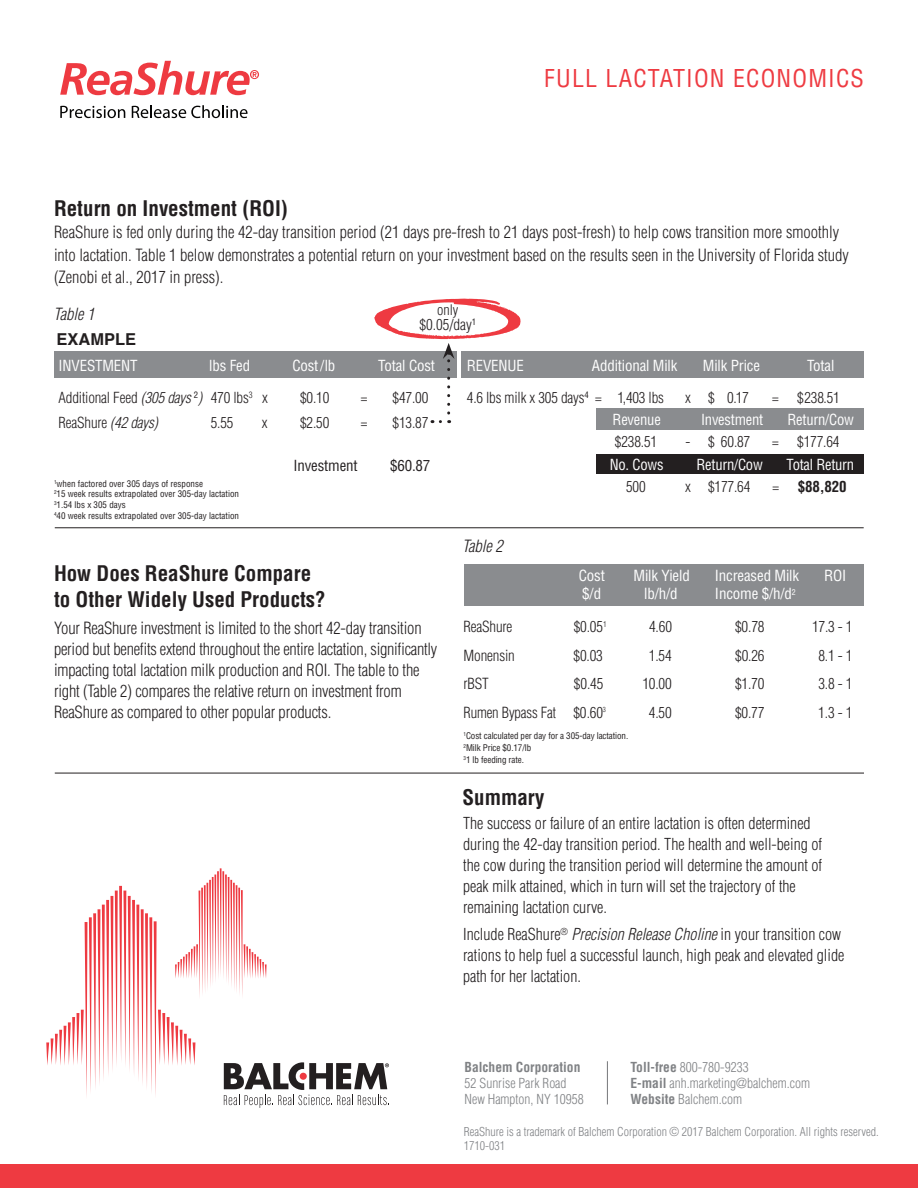
<style>
.page{position:relative;width:918px;height:1188px;background:#fff}
.page>*{position:absolute;margin:0;border:0;box-sizing:border-box;transform-origin:0 0}
.t1{font:condensed 24px "Helvetica";letter-spacing:.05em;color:#ee3a41}
.t2{font:700 condensed 21px/25.2px "Helvetica";color:#231f20}
.t3{font:300 condensed 16.5px/21px "Helvetica";letter-spacing:-.01em;color:#231f20}
.t4{font:italic 300 condensed 16.5px "Helvetica";color:#231f20}
.t5{font:700 16.35px "Helvetica";color:#231f20}
.t6{font:italic 300 condensed 16.35px "Helvetica";color:#231f20}
.t7{font:300 condensed 16.2px/21px "Helvetica";color:#231f20}
.t8{font:300 condensed 15px "Helvetica";letter-spacing:-.01em;color:#231f20}
.t9{font:condensed 15px "Helvetica";letter-spacing:-.01em;color:#fff}
.t10{font:300 condensed 14.85px "Helvetica";letter-spacing:-.01em;color:#231f20}
.t11{font:condensed 14.85px "Helvetica";letter-spacing:-.01em;color:#fff}
.t12{font:condensed 14.85px "Helvetica";letter-spacing:-.01em;color:#231f20}
.t13{font:700 condensed 14.85px "Helvetica";color:#231f20}
.t14{font:300 condensed 14.25px "Helvetica";color:#231f20}
.t15{font:300 condensed 13.5px/16.2px "Helvetica";color:#808285}
.t16{font:700 condensed 13.5px "Helvetica";color:#808285}
.t17{font:300 condensed 12px/14.4px "Helvetica";color:#808285}
.t18{font:condensed 9px/10.8px "Helvetica";color:#231f20}
.s1{font-style:italic}
.s2{font-weight:700}
</style>
<div class="page">
<div style="left:0;top:1165px;width:918px;height:23px;background:#ee3a41"></div>
<hr style="left:607px;top:1061px;width:1px;height:43px;background:#757679">
<hr style="left:55px;top:773px;width:809px;height:1px;background:#231f20">
<hr style="left:55px;top:527px;width:809px;height:1px;background:#231f20">
<svg style="left:60px;top:106px;width:65px;height:12px"></svg>
<svg style="left:132px;top:105px;width:116px;height:13px"></svg>
<svg style="left:60px;top:61px;width:199px;height:34px"></svg>
<div style="left:596px;top:408px;width:268px;height:21px;background:#8a8c8f"></div>
<div style="left:596px;top:454px;width:268px;height:20px;background:#231f20"></div>
<div style="left:54px;top:351px;width:402px;height:26px;background:#8a8c8f"></div>
<div style="left:462px;top:351px;width:402px;height:26px;background:#8a8c8f"></div>
<svg style="left:440px;top:420px;width:10px;height:3px"></svg>
<svg style="left:374px;top:298px;width:147px;height:115px"></svg>
<svg style="left:46px;top:868px;width:343px;height:240px"></svg>
<div style="left:465px;top:564px;width:399px;height:42px;background:#8a8c8f"></div>
<h1 class="t1" style="left:544px;top:64px;width:321px">FULL LACTATION ECONOMICS</h1>
<p class="t2" style="left:54px;top:196px;width:235px">Return on Investment (ROI)</p>
<p class="t3" style="left:54px;top:221px;width:796px;line-height:22.5px">ReaShure is fed only during the 42-day transition period (21 days pre-fresh to 21 days post-fresh) to help cows transition more smoothly into lactation. Table 1 below demonstrates a potential return on your investment based on the results seen in the University of Florida study (Zenobi et al., 2017 in press).</p>
<p class="t6" style="left:54px;top:304px;width:42px">Table 1</p>
<p class="t5" style="left:57px;top:326px;width:81px">EXAMPLE</p>
<p class="t11" style="left:59px;top:357px;width:81px">INVESTMENT</p>
<p class="t11" style="left:209px;top:357px;width:42px">lbs Fed</p>
<p class="t11" style="left:292px;top:357px;width:45px">Cost/lb</p>
<p class="t11" style="left:378px;top:357px;width:58px">Total Cost</p>
<p class="t10" style="left:59px;top:388px;width:211px">Additional Feed <span class="s1">(305 days</span> <sup>2</sup><span class="s1">)</span> 470 lbs<sup>3</sup> x</p>
<p class="t10" style="left:300px;top:388px;width:31px">$0.10</p>
<p class="t10" style="left:361px;top:388px;width:8px">=</p>
<p class="t10" style="left:393px;top:388px;width:37px">$47.00</p>
<p class="t10" style="left:59px;top:414px;width:101px">ReaShure <span class="s1">(42 days)</span></p>
<p class="t10" style="left:211px;top:414px;width:24px">5.55</p>
<p class="t10" style="left:262px;top:414px;width:7px">x</p>
<p class="t10" style="left:300px;top:414px;width:31px">$2.50</p>
<p class="t10" style="left:361px;top:414px;width:8px">=</p>
<p class="t10" style="left:393px;top:414px;width:37px">$13.87</p>
<p class="t12" style="left:294px;top:457px;width:66px">Investment</p>
<p class="t12" style="left:390px;top:457px;width:42px">$60.87</p>
<p class="t11" style="left:610px;top:455px;width:55px">No. Cows</p>
<p class="t11" style="left:697px;top:455px;width:68px">Return/Cow</p>
<p class="t11" style="left:787px;top:455px;width:69px">Total Return</p>
<p class="t10" style="left:626px;top:478px;width:21px">500</p>
<p class="t10" style="left:685px;top:478px;width:67px">x $177.64</p>
<p class="t10" style="left:772px;top:478px;width:8px">=</p>
<p class="t13" style="left:798px;top:478px;width:50px">$88,820</p>
<p class="t14" style="left:437px;top:301px;width:23px">only</p>
<p class="t8" style="left:419px;top:316px;width:58px">$0.05/day<sup>1</sup></p>
<p class="t11" style="left:467px;top:357px;width:59px">REVENUE</p>
<p class="t11" style="left:592px;top:357px;width:87px">Additional Milk</p>
<p class="t11" style="left:703px;top:357px;width:59px">Milk Price</p>
<p class="t11" style="left:807px;top:357px;width:29px">Total</p>
<p class="t10" style="left:467px;top:388px;width:199px">4.6 lbs milk x 305 days<sup>4</sup> = 1,403 lbs</p>
<p class="t10" style="left:685px;top:388px;width:65px">x $ 0.17</p>
<p class="t10" style="left:772px;top:388px;width:69px">= $238.51</p>
<p class="t11" style="left:613px;top:410px;width:50px">Revenue</p>
<p class="t11" style="left:701px;top:410px;width:64px">Investment</p>
<p class="t11" style="left:788px;top:410px;width:68px">Return/Cow</p>
<p class="t10" style="left:615px;top:433px;width:44px">$238.51</p>
<p class="t10" style="left:685px;top:433px;width:66px">- $ 60.87</p>
<p class="t10" style="left:772px;top:433px;width:69px">= $177.64</p>
<p class="t18" style="left:54px;top:478px;width:187px"><sup>1</sup>when factored over 305 days of response<br><sup>2</sup>15 week results extrapolated over 305-day lactation <sup>3</sup>1.54 lbs x 305 days<br><sup>4</sup>40 week results extrapolated over 305-day lactation</p>
<p class="t2" style="left:54px;top:561px;width:273px">How Does ReaShure Compare to Other Widely Used Products?</p>
<p class="t3" style="left:54px;top:618px;width:385px">Your ReaShure investment is limited to the short 42-day transition period but benefits extend throughout the entire lactation, significantly impacting total lactation milk production and ROI. The table to the right (Table 2) compares the relative return on investment from ReaShure as compared to other popular products.</p>
<p class="t4" style="left:462px;top:536px;width:42px">Table 2</p>
<p class="t9" style="left:579px;top:567px;width:28px">Cost</p>
<p class="t9" style="left:634px;top:567px;width:58px">Milk Yield</p>
<p class="t9" style="left:715px;top:567px;width:86px">Increased Milk</p>
<p class="t9" style="left:824px;top:567px;width:24px">ROI</p>
<p class="t9" style="left:582px;top:585px;width:20px">$/d</p>
<p class="t9" style="left:644px;top:585px;width:35px">lb/h/d</p>
<p class="t9" style="left:715px;top:585px;width:82px">Income $/h/d<sup>2</sup></p>
<p class="t8" style="left:464px;top:618px;width:50px">ReaShure</p>
<p class="t8" style="left:574px;top:618px;width:34px">$0.05<sup>1</sup></p>
<p class="t8" style="left:649px;top:618px;width:24px">4.60</p>
<p class="t8" style="left:735px;top:618px;width:31px">$0.78</p>
<p class="t8" style="left:812px;top:618px;width:42px">17.3 - 1</p>
<p class="t8" style="left:463px;top:646px;width:53px">Monensin</p>
<p class="t8" style="left:574px;top:646px;width:31px">$0.03</p>
<p class="t8" style="left:649px;top:646px;width:24px">1.54</p>
<p class="t8" style="left:735px;top:646px;width:31px">$0.26</p>
<p class="t8" style="left:818px;top:646px;width:36px">8.1 - 1</p>
<p class="t8" style="left:463px;top:675px;width:27px">rBST</p>
<p class="t8" style="left:574px;top:675px;width:31px">$0.45</p>
<p class="t8" style="left:642px;top:675px;width:31px">10.00</p>
<p class="t8" style="left:735px;top:675px;width:31px">$1.70</p>
<p class="t8" style="left:818px;top:675px;width:36px">3.8 - 1</p>
<p class="t8" style="left:464px;top:703px;width:144px">Rumen Bypass Fat $0.60<sup>3</sup></p>
<p class="t8" style="left:649px;top:703px;width:24px">4.50</p>
<p class="t8" style="left:735px;top:703px;width:31px">$0.77</p>
<p class="t8" style="left:818px;top:703px;width:36px">1.3 - 1</p>
<p class="t18" style="left:464px;top:730px;width:166px;line-height:12px"><sup>1</sup>Cost calculated per day for a 305-day lactation.<br><sup>2</sup>Milk Price $0.17/lb<br><sup>3</sup>1 lb feeding rate.</p>
<p class="t2" style="left:463px;top:785px;width:84px">Summary</p>
<p class="t7" style="left:463px;top:812px;width:361px">The success or failure of an entire lactation is often determined during the 42-day transition period. The health and well-being of the cow during the transition period will determine the amount of peak milk attained, which in turn will set the trajectory of the remaining lactation curve.</p>
<p class="t7" style="left:463px;top:924px;width:383px">Include ReaShure<sup>®</sup> <span class="s1">Precision Release Choline</span> in your transition cow rations to help fuel a successful launch, high peak and elevated glide path for her lactation.</p>
<p class="t16" style="left:465px;top:1059px;width:117px">Balchem Corporation</p>
<p class="t15" style="left:465px;top:1075px;width:121px">52 Sunrise Park Road<br>New Hampton, NY 10958</p>
<p class="t15" style="left:631px;top:1059px;width:181px"><span class="s2">Toll-free</span> 800-780-9233<br><span class="s2">E-mail</span> anh.marketing@balchem.com<br><span class="s2">Website</span> Balchem.com</p>
<p class="t17" style="left:464px;top:1124px;width:417px">ReaShure is a trademark of Balchem Corporation © 2017 Balchem Corporation. All rights reserved.<br>1710-031</p>
</div>
